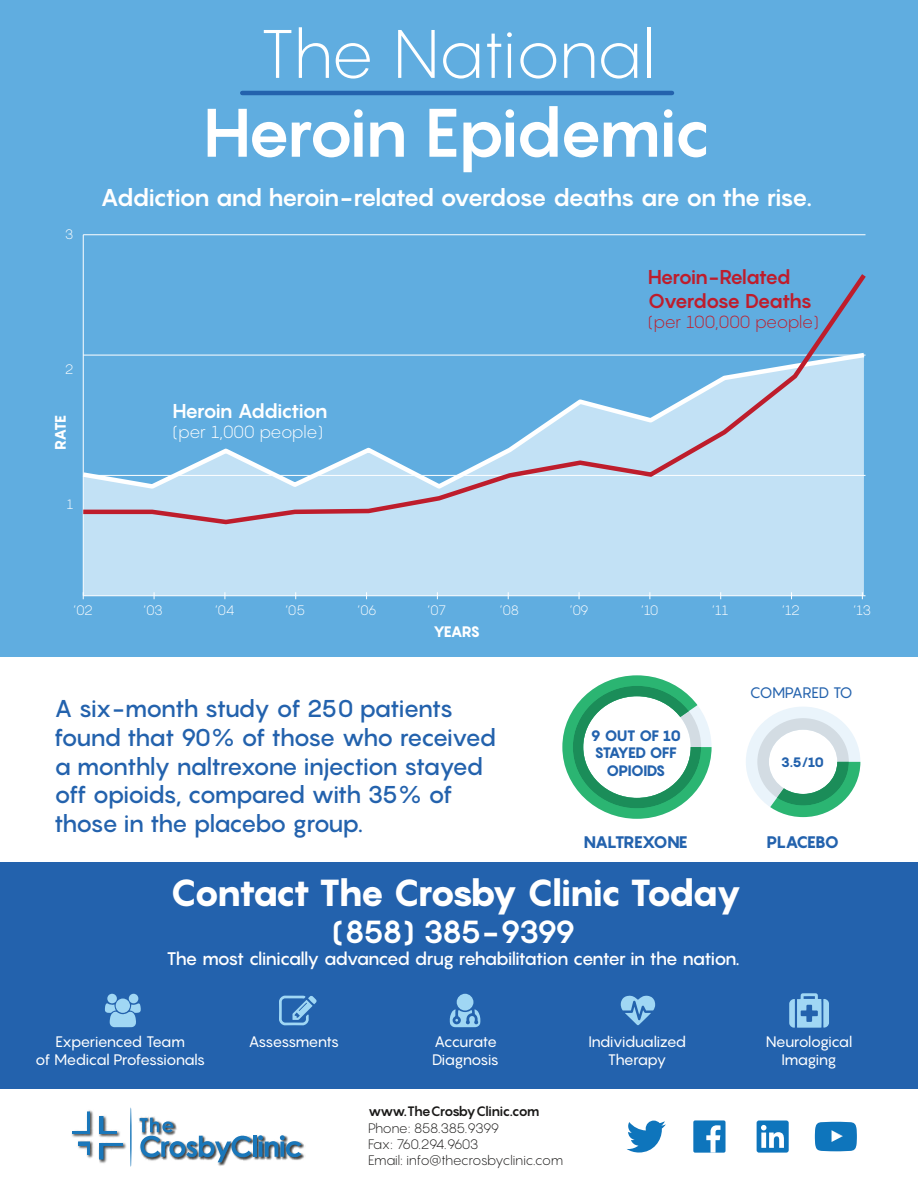
<style>
.page{position:relative;width:918px;height:1188px;background:#fff}
.page>*{position:absolute;margin:0;border:0;box-sizing:border-box;transform-origin:0 0}
.t1{font:700 67.5px "Pangram";letter-spacing:-.065em;color:#fff}
.t2{font:300 67.5px "Pangram";letter-spacing:-.025em;color:#fff}
.t3{font:800 37.05px "Pangram";letter-spacing:-.09em;color:#fff}
.t4{font:700 31.5px "Pangram";letter-spacing:-.09em;color:#fff}
.t5{font:500 24px/28.8px "Pangram";letter-spacing:-.07em;color:#2362ad}
.t6{font:700 24px "Pangram";letter-spacing:-.08em;color:#fff}
.t7{font:700 19.8px/23.7px "Pangram";letter-spacing:-.09em;color:#be1d2c}
.t8{font:700 19.8px "Pangram";letter-spacing:-.065em;color:#fff}
.t9{font:500 18px "Pangram";letter-spacing:-.065em;color:#fff}
.t10{font:300 17.25px "Pangram";letter-spacing:-.045em;color:#be1d2c}
.t11{font:300 17.25px "Pangram";letter-spacing:-.045em;color:#fff}
.t12{font:800 16.5px "Pangram";letter-spacing:-.075em;color:#2362ad}
.t13{font:15px/18px "Pangram";letter-spacing:-.06em;color:#fff;text-align:center}
.t14{font:800 15px/17.9px "Pangram";letter-spacing:-.055em;color:#2362ad;text-align:center}
.t15{font:15px "Pangram";letter-spacing:-.085em;color:#fff}
.t16{font:15px "Pangram";letter-spacing:-.05em;color:#2362ad}
.t17{font:800 15px "Pangram";letter-spacing:-.085em;color:#fff}
.t18{font:300 13.5px/16.2px "Pangram";letter-spacing:-.05em;color:#1a1918}
.t19{font:300 13.5px "Pangram";letter-spacing:-.045em;color:#fff}
.t20{font:700 13.5px "Pangram";letter-spacing:-.07em;color:#1a1918}
.t21{font:800 13.5px "Pangram";color:#2362ad}
</style>
<div class="page">
<div style="left:0;top:0;width:918px;height:656px;background:#60ade0"></div>
<img style="left:139px;top:1117px;width:16px;height:5px">
<img style="left:72px;top:1110px;width:22px;height:28px">
<svg style="left:72px;top:1112px;width:18px;height:22px"></svg>
<img style="left:98px;top:1115px;width:22px;height:23px">
<svg style="left:99px;top:1116px;width:18px;height:18px"></svg>
<img style="left:98px;top:1142px;width:29px;height:21px">
<svg style="left:99px;top:1143px;width:24px;height:17px"></svg>
<img style="left:77px;top:1140px;width:17px;height:19px">
<svg style="left:78px;top:1142px;width:12px;height:13px"></svg>
<img style="left:217px;top:1135px;width:88px;height:31px">
<svg style="left:140px;top:1118px;width:111px;height:44px"></svg>
<hr style="left:253px;top:1136px;width:4px;height:21px;background:#1a77ba">
<svg style="left:258px;top:1135px;width:43px;height:22px"></svg>
<hr style="left:130px;top:1107px;width:2px;height:60px;background:#1a77ba;border-radius:50%">
<svg style="left:627px;top:1121px;width:39px;height:32px"></svg>
<div style="left:693px;top:1120px;width:33px;height:33px;background:#0e75bc;border-radius:2px"></div>
<svg style="left:706px;top:1125px;width:15px;height:28px"></svg>
<svg style="left:757px;top:1121px;width:32px;height:32px"></svg>
<svg style="left:815px;top:1122px;width:42px;height:29px"></svg>
<div style="left:84px;top:527px;width:780px;height:68px;background:#c2e1f5"></div>
<hr style="left:83px;top:234px;width:783px;height:1px;background:#fff">
<hr style="left:83px;top:595px;width:783px;height:1px;background:#fff">
<hr style="left:83px;top:235px;width:1px;height:361px;background:#fff">
<svg style="left:82px;top:269px;width:784px;height:258px"></svg>
<svg style="left:562px;top:675px;width:150px;height:144px"></svg>
<div style="left:746px;top:707px;width:114px;height:110px;border:23px solid #eaf4fb;border-radius:50%"></div>
<svg style="left:757px;top:718px;width:104px;height:100px"></svg>
<hr style="left:242px;top:91px;width:430px;height:4px;background:#2362ad">
<div style="left:0;top:862px;width:918px;height:227px;background:#2362ad"></div>
<div style="left:116px;top:999px;width:14px;height:14px;background:#a0d7f4;border-radius:50%"></div>
<svg style="left:105px;top:1003px;width:36px;height:24px"></svg>
<div style="left:107px;top:994px;width:10px;height:9px;background:#a0d7f4;border-radius:50%"></div>
<div style="left:129px;top:994px;width:9px;height:9px;background:#a0d7f4;border-radius:50%"></div>
<svg style="left:279px;top:996px;width:38px;height:29px"></svg>
<div style="left:457px;top:994px;width:17px;height:17px;background:#a0d7f4;border-radius:50%"></div>
<svg style="left:449px;top:1009px;width:32px;height:18px"></svg>
<svg style="left:620px;top:995px;width:35px;height:30px"></svg>
<svg style="left:789px;top:993px;width:40px;height:35px"></svg>
<h1 class="t2" style="left:259px;top:11px;width:397px">The National</h1>
<h1 class="t1" style="left:203px;top:88px;width:510px">Heroin Epidemic</h1>
<p class="t19" style="left:65px;top:225px;width:10px">3</p>
<p class="t19" style="left:65px;top:360px;width:10px">2</p>
<p class="t17" style="left:51px;top:450px;width:36px;rotate:-90deg">RATE</p>
<p class="t19" style="left:66px;top:495px;width:9px">1</p>
<p class="t6" style="left:100px;top:182px;width:713px">Addiction and heroin-related overdose deaths are on the rise.</p>
<p class="t8" style="left:173px;top:398px;width:157px">Heroin Addiction</p>
<p class="t11" style="left:173px;top:421px;width:152px">(per 1,000 people)</p>
<p class="t7" style="left:648px;top:265px;width:166px">Heroin-Related<br>Overdose Deaths</p>
<p class="t10" style="left:648px;top:311px;width:173px">(per 100,000 people)</p>
<p class="t19" style="left:73px;top:601px;width:21px">‘02</p>
<p class="t19" style="left:144px;top:601px;width:21px">‘03</p>
<p class="t19" style="left:215px;top:601px;width:21px">‘04</p>
<p class="t19" style="left:285px;top:601px;width:21px">‘05</p>
<p class="t19" style="left:357px;top:601px;width:21px">‘06</p>
<p class="t19" style="left:428px;top:601px;width:20px">‘07</p>
<p class="t19" style="left:500px;top:601px;width:21px">‘08</p>
<p class="t19" style="left:570px;top:601px;width:21px">‘09</p>
<p class="t19" style="left:641px;top:601px;width:19px">‘10</p>
<p class="t19" style="left:712px;top:601px;width:18px">‘11</p>
<p class="t19" style="left:782px;top:601px;width:19px">‘12</p>
<p class="t19" style="left:854px;top:601px;width:19px">‘13</p>
<p class="t17" style="left:433px;top:622px;width:49px">YEARS</p>
<p class="t5" style="left:54px;top:694px;width:444px">A six-month study of 250 patients found that 90% of those who received a monthly naltrexone injection stayed off opioids, compared with 35% of those in the placebo group.</p>
<p class="t14" style="left:591px;top:726px;width:92px">9 OUT OF 10<br>STAYED OFF<br>OPIOIDS</p>
<p class="t16" style="left:750px;top:683px;width:104px">COMPARED TO</p>
<p class="t21" style="left:781px;top:753px;width:45px">3.5/10</p>
<p class="t12" style="left:583px;top:831px;width:106px">NALTREXONE</p>
<p class="t12" style="left:767px;top:831px;width:74px">PLACEBO</p>
<h2 class="t3" style="left:170px;top:869px;width:574px">Contact The Crosby Clinic Today</h2>
<p class="t9" style="left:166px;top:947px;width:575px">The most clinically advanced drug rehabilitation center in the nation.</p>
<h3 class="t4" style="left:332px;top:911px;width:246px">(858) 385-9399</h3>
<p class="t13" style="left:35px;top:1032px;width:172px">Experienced Team<br>of Medical Professionals</p>
<p class="t15" style="left:248px;top:1032px;width:92px">Assessments</p>
<p class="t13" style="left:432px;top:1032px;width:68px;text-align:left">Accurate<br>Diagnosis</p>
<p class="t13" style="left:588px;top:1032px;width:99px">Individualized<br>Therapy</p>
<p class="t13" style="left:766px;top:1032px;width:88px">Neurological<br>Imaging</p>
<p class="t20" style="left:368px;top:1103px;width:173px">www.TheCrosbyClinic.com</p>
<p class="t18" style="left:368px;top:1120px;width:197px">Phone: 858.385.9399<br>Fax: 760.294.9603<br>Email: info@thecrosbyclinic.com</p>
</div>
